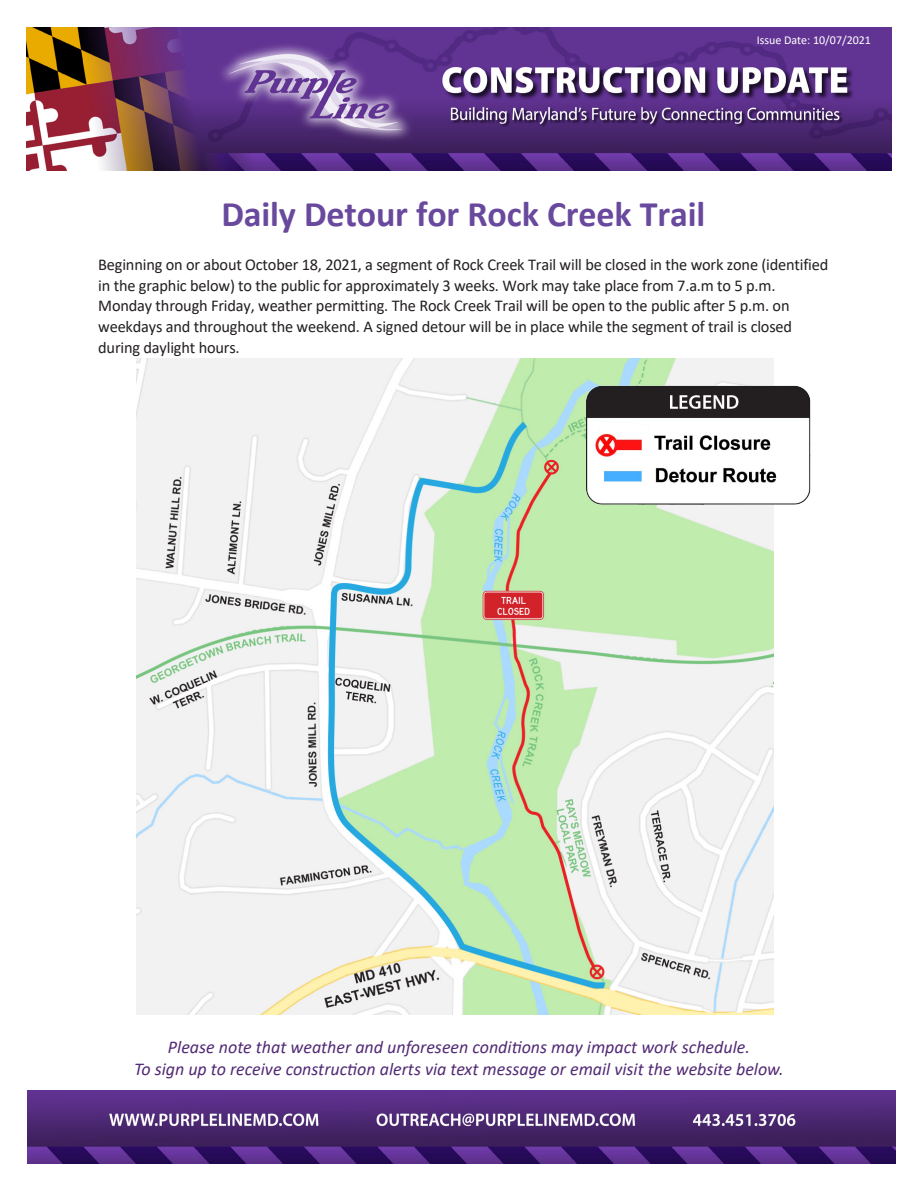
<style>
.page{position:relative;width:918px;height:1188px;background:#fff}
.page>*{position:absolute;margin:0;border:0;box-sizing:border-box;transform-origin:0 0}
.t1{font:700 36px "Calibri";letter-spacing:-.005em;color:#69499e}
.t2{font:italic 18px/21.6px "Calibri";color:#522a75;text-align:center}
.t3{font:16.5px/20.7px "Calibri";letter-spacing:-.01em;color:#231f20}
.t4{font:12px "Calibri";color:#fff}
</style>
<div class="page">
<img style="left:137px;top:359px;width:636px;height:655px">
<img style="left:27px;top:27px;width:864px;height:144px">
<img style="left:27px;top:1091px;width:868px;height:73px">
<img style="left:576px;top:376px;width:235px;height:139px">
<p class="t4" style="left:757px;top:32px;width:116px">Issue Date: 10/07/2021</p>
<p class="t1" style="left:221px;top:188px;width:485px">Daily Detour for Rock Creek Trail</p>
<p class="t3" style="left:98px;top:254px;width:732px">Beginning on or about October 18, 2021, a segment of Rock Creek Trail will be closed in the work zone (identified in the graphic below) to the public for approximately 3 weeks. Work may take place from 7.a.m to 5 p.m.<br>Monday through Friday, weather permitting. The Rock Creek Trail will be open to the public after 5 p.m. on weekdays and throughout the weekend. A signed detour will be in place while the segment of trail is closed during daylight hours.</p>
<p class="t2" style="left:134px;top:1036px;width:651px">Please note that weather and unforeseen conditions may impact work schedule.<br>To sign up to receive construction alerts via text message or email visit the website below.</p>
</div>
